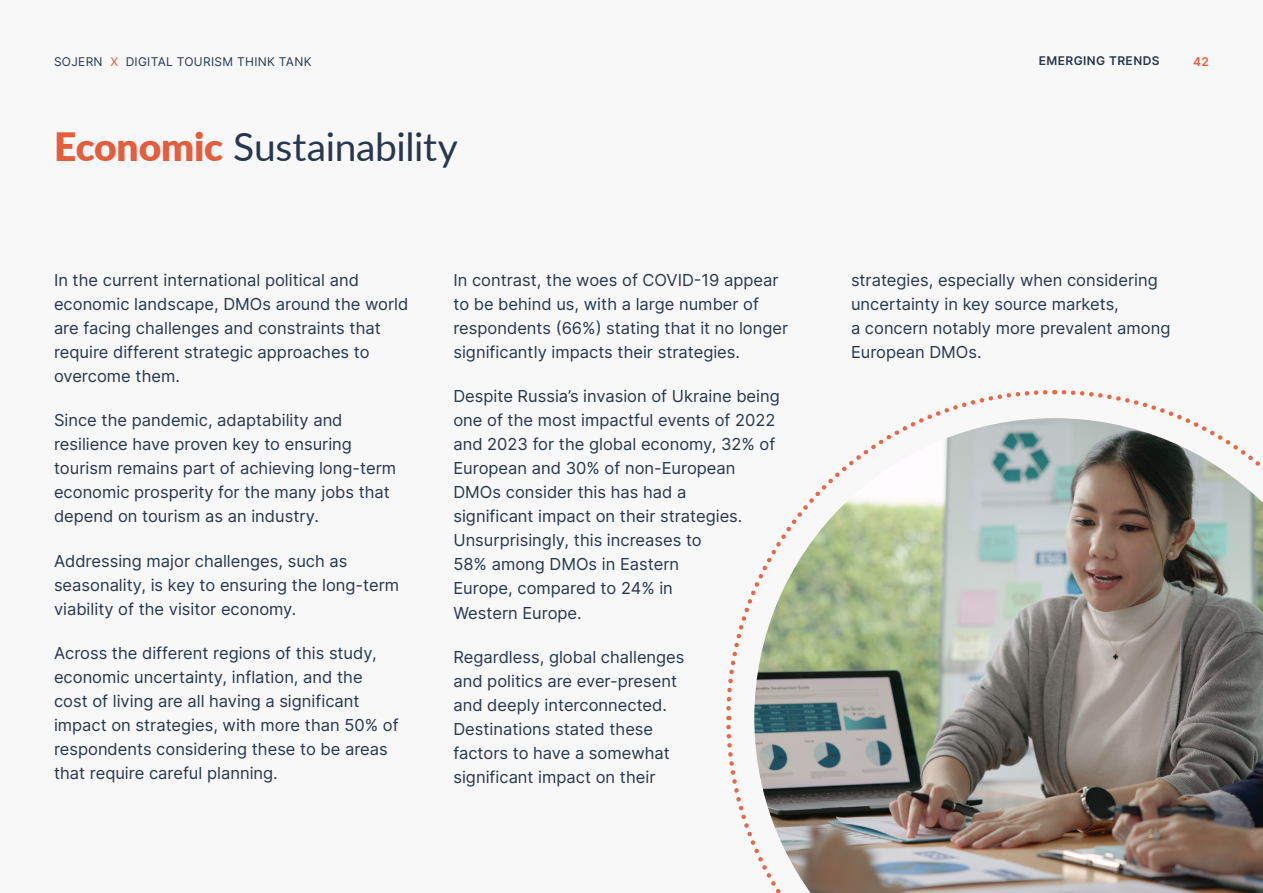
<style>
.page{position:relative;width:1263px;height:893px;background:#f8f8f8}
.page>*{position:absolute;margin:0;border:0;box-sizing:border-box;transform-origin:0 0}
.t1{font:39px "Lato";letter-spacing:-.01em;color:#26374e}
.t2{font:16.5px/24px "Inter";color:#26374e}
.t3{font:12px "Inter";letter-spacing:.025em;color:#26374e}
.t4{font:600 12px "Inter";letter-spacing:.035em;color:#26374e}
.t5{font:600 12px "Inter";color:#e35f3e}
.s1{color:#e35f3e}
.s2{font-weight:900;color:#e45e3e}
</style>
<div class="page">
<svg style="left:1054px;top:389px;width:128px;height:29px"></svg>
<svg style="left:726px;top:390px;width:322px;height:328px"></svg>
<svg style="left:726px;top:724px;width:28px;height:121px"></svg>
<img style="left:754px;top:418px;width:509px;height:475px">
<p class="t3" style="left:54px;top:53px;width:259px">SOJERN <span class="s1">X</span> DIGITAL TOURISM THINK TANK</p>
<p class="t4" style="left:1039px;top:52px;width:122px">EMERGING TRENDS</p>
<p class="t5" style="left:1193px;top:53px;width:17px">42</p>
<h1 class="t1" style="left:54px;top:118px;width:405px"><span class="s2">Economic</span> Sustainability</h1>
<p class="t2" style="left:54px;top:268px;width:356px">In the current international political and economic landscape, DMOs around the world are facing challenges and constraints that require different strategic approaches to overcome them.</p>
<p class="t2" style="left:54px;top:408px;width:344px">Since the pandemic, adaptability and resilience have proven key to ensuring tourism remains part of achieving long-term economic prosperity for the many jobs that depend on tourism as an industry.</p>
<p class="t2" style="left:54px;top:548px;width:347px">Addressing major challenges, such as seasonality, is key to ensuring the long-term viability of the visitor economy.</p>
<p class="t2" style="left:54px;top:640px;width:346px">Across the different regions of this study, economic uncertainty, inflation, and the cost of living are all having a significant impact on strategies, with more than 50% of respondents considering these to be areas that require careful planning.</p>
<p class="t2" style="left:453px;top:268px;width:336px">In contrast, the woes of COVID-19 appear to be behind us, with a large number of respondents (66%) stating that it no longer significantly impacts their strategies.</p>
<p class="t2" style="left:453px;top:384px;width:328px">Despite Russia’s invasion of Ukraine being one of the most impactful events of 2022 and 2023 for the global economy, 32% of<br>European and 30% of non-European<br>DMOs consider this has had a<br>significant impact on their strategies.<br>Unsurprisingly, this increases to<br>58% among DMOs in Eastern<br>Europe, compared to 24% in<br>Western Europe.</p>
<p class="t2" style="left:453px;top:644px;width:233px">Regardless, global challenges and politics are ever-present and deeply interconnected.<br>Destinations stated these factors to have a somewhat significant impact on their</p>
<p class="t2" style="left:851px;top:268px;width:321px">strategies, especially when considering uncertainty in key source markets,<br>a concern notably more prevalent among European DMOs.</p>
</div>
